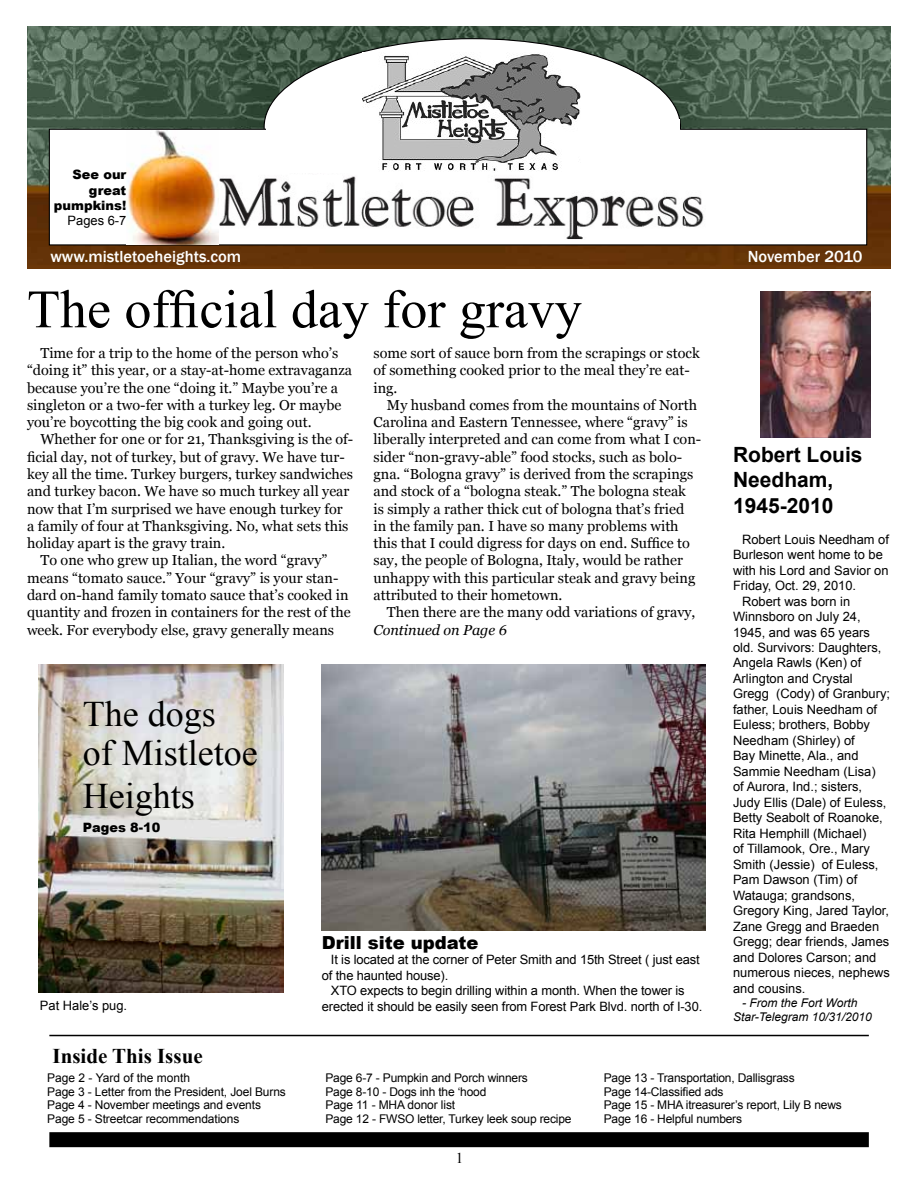
<style>
.page{position:relative;width:918px;height:1188px;background:#fff}
.page>*{position:absolute;margin:0;border:0;box-sizing:border-box;transform-origin:0 0}
.t1{font:54px "Times New Roman";color:#000}
.t2{font:36px/39px "Times New Roman";color:#000}
.t3{font:700 21px/25.2px "Arial";color:#000}
.t4{font:700 21px "Times New Roman";color:#000}
.t5{font:900 18px "Arial";color:#000}
.t6{font:500 16.5px "Franklin Gothic";color:#fff}
.t7{font:15px "Times New Roman";color:#000}
.t8{font:14.4px/17.2px "Georgia";color:#000}
.t9{font:italic 14.4px "Georgia";color:#000}
.t10{font:12.9px/15.5px "Arial";color:#000}
.t11{font:900 12.9px/15.5px "Arial";color:#000;text-align:right}
.t12{font:12px/13.5px "Arial";letter-spacing:-.015em;color:#000}
.t13{font:italic 12px/14.4px "Arial";color:#000;text-align:center}
</style>
<div class="page">
<img style="left:27px;top:27px;width:864px;height:242px">
<div style="left:49px;top:1132px;width:820px;height:15px;background:#000"></div>
<hr style="left:49px;top:1035px;width:820px;height:1px;background:#000">
<div style="left:264px;top:39px;width:416px;height:176px;background:#fff;border-radius:50%"></div>
<div style="left:49px;top:129px;width:818px;height:116px;background:#fff"></div>
<div style="left:49px;top:129px;width:818px;height:117px;border:1px solid #000"></div>
<div style="left:266px;top:119px;width:414px;height:23px;background:#fff"></div>
<img style="left:363px;top:54px;width:218px;height:117px">
<img style="left:219px;top:176px;width:485px;height:64px">
<img style="left:322px;top:665px;width:384px;height:266px">
<img style="left:761px;top:291px;width:110px;height:147px">
<img style="left:38px;top:665px;width:246px;height:327px">
<img style="left:127px;top:131px;width:91px;height:113px">
<p class="t11" style="left:54px;top:166px;width:74px">See our great pumpkins!</p>
<p class="t10" style="left:68px;top:213px;width:60px">Pages 6-7</p>
<p class="t6" style="left:50px;top:246px;width:192px">www.mistletoeheights.com</p>
<p class="t6" style="left:748px;top:246px;width:116px">November 2010</p>
<h1 class="t1" style="left:27px;top:273px;width:556px">The official day for gravy</h1>
<p class="t8" style="left:27px;top:345px;width:327px;text-indent:13px">Time for a trip to the home of the person who’s “doing it” this year, or a stay-at-home extravaganza because you’re the one “doing it.” Maybe you’re a singleton or a two-fer with a turkey leg. Or maybe you’re boycotting the big cook and going out.</p>
<p class="t8" style="left:40px;top:431px;width:314px">Whether for one or for 21, Thanksgiving is the of-</p>
<p class="t8" style="left:27px;top:448px;width:319px">ficial day, not of turkey, but of gravy. We have tur-</p>
<p class="t8" style="left:27px;top:466px;width:328px">key all the time. Turkey burgers, turkey sandwiches</p>
<p class="t8" style="left:27px;top:483px;width:324px">and turkey bacon. We have so much turkey all year</p>
<p class="t8" style="left:27px;top:500px;width:317px">now that I’m surprised we have enough turkey for</p>
<p class="t8" style="left:27px;top:518px;width:323px">a family of four at Thanksgiving. No, what sets this</p>
<p class="t8" style="left:27px;top:535px;width:200px">holiday apart is the gravy train.</p>
<p class="t8" style="left:40px;top:552px;width:288px">To one who grew up Italian, the word “gravy”</p>
<p class="t8" style="left:27px;top:569px;width:313px">means “tomato sauce.” Your “gravy” is your stan-</p>
<p class="t8" style="left:27px;top:587px;width:323px">dard on-hand family tomato sauce that’s cooked in</p>
<p class="t8" style="left:27px;top:604px;width:325px">quantity and frozen in containers for the rest of the</p>
<p class="t8" style="left:27px;top:621px;width:309px">week. For everybody else, gravy generally means</p>
<p class="t8" style="left:374px;top:345px;width:328px">some sort of sauce born from the scrapings or stock of something cooked prior to the meal they’re eat&shy;ing.</p>
<p class="t8" style="left:374px;top:397px;width:329px;text-indent:13px">My husband comes from the mountains of North Carolina and Eastern Tennessee, where “gravy” is liberally interpreted and can come from what I con&shy;sider “non-gravy-able” food stocks, such as bolo&shy;gna. “Bologna gravy” is derived from the scrapings and stock of a “bologna steak.” The bologna steak<br>is simply a rather thick cut of bologna that’s fried<br>in the family pan. I have so many problems with this that I could digress for days on end. Suffice to say, the people of Bologna, Italy, would be rather unhappy with this particular steak and gravy being attributed to their hometown.</p>
<p class="t8" style="left:387px;top:604px;width:310px">Then there are the many odd variations of gravy,</p>
<p class="t9" style="left:374px;top:621px;width:135px">Continued on Page 6</p>
<h2 class="t2" style="left:83px;top:694px;width:176px">The dogs<br>of Mistletoe</h2>
<h2 class="t2" style="left:83px;top:776px;width:113px">Heights</h2>
<p class="t11" style="left:83px;top:820px;width:79px">Pages 8-10</p>
<p class="t10" style="left:40px;top:998px;width:89px">Pat Hale’s pug.</p>
<h3 class="t4" style="left:52px;top:1041px;width:152px">Inside This Issue</h3>
<p class="t5" style="left:322px;top:929px;width:158px">Drill site update</p>
<p class="t10" style="left:322px;top:952px;width:379px;text-indent:9px">It is located at the corner of Peter Smith and 15th Street ( just east of the haunted house).</p>
<p class="t10" style="left:322px;top:983px;width:382px;text-indent:9px">XTO expects to begin drilling within a month. When the tower is erected it should be easily seen from Forest Park Blvd. north of I-30.</p>
<h3 class="t3" style="left:733px;top:443px;width:131px">Robert Louis<br>Needham,<br>1945-2010</h3>
<p class="t10" style="left:742px;top:532px;width:148px">Robert Louis Needham of</p>
<p class="t10" style="left:733px;top:547px;width:151px">Burleson went home to be</p>
<p class="t10" style="left:733px;top:562px;width:157px">with his Lord and Savior on</p>
<p class="t10" style="left:733px;top:578px;width:125px">Friday, Oct. 29, 2010.</p>
<p class="t10" style="left:742px;top:593px;width:110px">Robert was born in</p>
<p class="t10" style="left:733px;top:609px;width:129px">Winnsboro on July 24,</p>
<p class="t10" style="left:733px;top:624px;width:138px">1945, and was 65 years</p>
<p class="t10" style="left:733px;top:640px;width:150px">old. Survivors: Daughters,</p>
<p class="t10" style="left:733px;top:655px;width:130px">Angela Rawls (Ken) of</p>
<p class="t10" style="left:733px;top:671px;width:121px">Arlington and Crystal</p>
<p class="t10" style="left:733px;top:686px;width:159px">Gregg (Cody) of Granbury;</p>
<p class="t10" style="left:733px;top:702px;width:146px">father, Louis Needham of</p>
<p class="t10" style="left:733px;top:717px;width:138px">Euless; brothers, Bobby</p>
<p class="t10" style="left:733px;top:733px;width:123px">Needham (Shirley) of</p>
<p class="t10" style="left:733px;top:748px;width:127px">Bay Minette, Ala., and</p>
<p class="t10" style="left:733px;top:764px;width:144px">Sammie Needham (Lisa)</p>
<p class="t10" style="left:733px;top:779px;width:131px">of Aurora, Ind.; sisters,</p>
<p class="t10" style="left:733px;top:795px;width:155px">Judy Ellis (Dale) of Euless,</p>
<p class="t10" style="left:733px;top:810px;width:151px">Betty Seabolt of Roanoke,</p>
<p class="t10" style="left:733px;top:826px;width:135px">Rita Hemphill (Michael)</p>
<p class="t10" style="left:733px;top:841px;width:138px">of Tillamook, Ore., Mary</p>
<p class="t10" style="left:733px;top:857px;width:147px">Smith (Jessie) of Euless,</p>
<p class="t10" style="left:733px;top:872px;width:126px">Pam Dawson (Tim) of</p>
<p class="t10" style="left:733px;top:888px;width:124px">Watauga; grandsons,</p>
<p class="t10" style="left:733px;top:903px;width:158px">Gregory King, Jared Taylor,</p>
<p class="t10" style="left:733px;top:919px;width:148px">Zane Gregg and Braeden</p>
<p class="t10" style="left:733px;top:934px;width:158px">Gregg; dear friends, James</p>
<p class="t10" style="left:733px;top:949px;width:145px">and Dolores Carson; and</p>
<p class="t10" style="left:733px;top:965px;width:159px">numerous nieces, nephews</p>
<p class="t10" style="left:733px;top:980px;width:74px">and cousins.</p>
<p class="t13" style="left:733px;top:996px;width:140px">-- From the Fort Worth<br>Star-Telegram 10/31/2010</p>
<p class="t12" style="left:47px;top:1071px;width:240px">Page 2 - Yard of the month<br>Page 3 - Letter from the President, Joel Burns Page 4 - November meetings and events Page 5 - Streetcar recommendations</p>
<p class="t12" style="left:325px;top:1071px;width:248px">Page 6-7 - Pumpkin and Porch winners<br>Page 8-10 - Dogs inh the ‘hood<br>Page 11 - MHA donor list<br>Page 12 - FWSO letter, Turkey leek soup recipe</p>
<p class="t12" style="left:604px;top:1071px;width:240px">Page 13 - Transportation, Dallisgrass<br>Page 14-Classified ads<br>Page 15 - MHA itreasurer’s report, Lily B news Page 16 - Helpful numbers</p>
<p class="t7" style="left:456px;top:1148px;width:9px">1</p>
</div>
